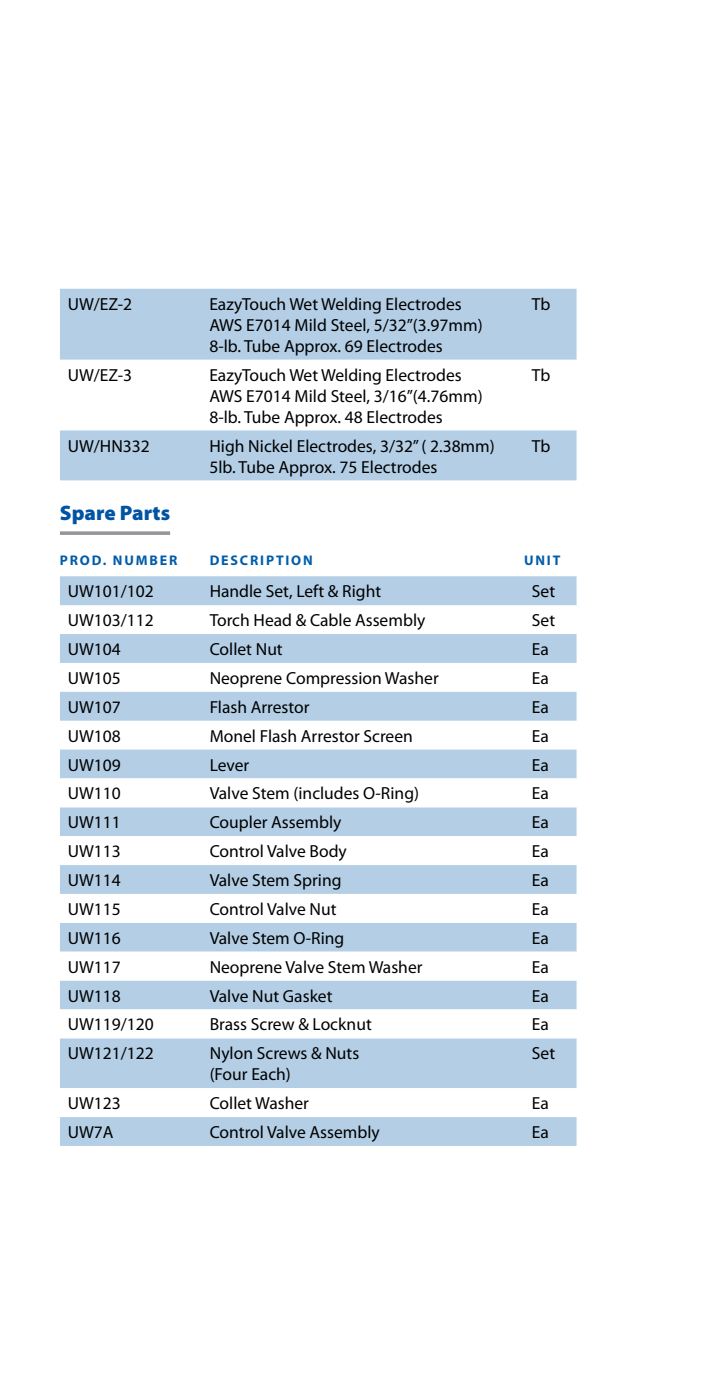
<style>
.page{position:relative;width:725px;height:1386px;background:#fff}
.page>*{position:absolute;margin:0;border:0;box-sizing:border-box;transform-origin:0 0}
.t1{font:900 21px "Myriad Pro";color:#0054a4}
.t2{font:17.5px/21px "Myriad Pro";color:#000}
.t3{font:700 14px "Myriad Pro";letter-spacing:.13em;color:#005daa}
</style>
<div class="page">
<svg style="left:60px;top:289px;width:516px;height:191px;fill:#b3cee5"></svg>
<svg style="left:60px;top:531px;width:110px;height:4px"></svg>
<svg style="left:60px;top:576px;width:516px;height:570px;fill:#b3cee5"></svg>
<svg style="left:60px;top:778px;width:516px;height:87px"></svg>
<svg style="left:60px;top:894px;width:516px;height:223px"></svg>
<p class="t2" style="left:68px;top:293px;width:66px">UW/EZ-2</p>
<p class="t2" style="left:209px;top:293px;width:275px">EazyTouch Wet Welding Electrodes<br>AWS E7014 Mild Steel, 5/32”(3.97mm)<br>8-lb. Tube Approx. 69 Electrodes</p>
<p class="t2" style="left:532px;top:293px;width:20px">Tb</p>
<p class="t2" style="left:68px;top:364px;width:66px">UW/EZ-3</p>
<p class="t2" style="left:209px;top:364px;width:275px">EazyTouch Wet Welding Electrodes<br>AWS E7014 Mild Steel, 3/16”(4.76mm)<br>8-lb. Tube Approx. 48 Electrodes</p>
<p class="t2" style="left:532px;top:364px;width:20px">Tb</p>
<p class="t2" style="left:68px;top:435px;width:83px">UW/HN332</p>
<p class="t2" style="left:209px;top:435px;width:287px">High Nickel Electrodes, 3/32” ( 2.38mm)<br>5lb. Tube Approx. 75 Electrodes</p>
<p class="t2" style="left:532px;top:435px;width:20px">Tb</p>
<p class="t1" style="left:60px;top:499px;width:112px">Spare Parts</p>
<p class="t3" style="left:60px;top:551px;width:119px">PROD. NUMBER</p>
<p class="t3" style="left:210px;top:551px;width:105px">DESCRIPTION</p>
<p class="t3" style="left:524px;top:551px;width:38px">UNIT</p>
<p class="t2" style="left:68px;top:581px;width:87px">UW101/102</p>
<p class="t2" style="left:210px;top:581px;width:173px">Handle Set, Left &amp; Right</p>
<p class="t2" style="left:532px;top:581px;width:25px">Set</p>
<p class="t2" style="left:68px;top:610px;width:87px">UW103/112</p>
<p class="t2" style="left:210px;top:610px;width:217px">Torch Head &amp; Cable Assembly</p>
<p class="t2" style="left:532px;top:610px;width:25px">Set</p>
<p class="t2" style="left:68px;top:638px;width:55px">UW104</p>
<p class="t2" style="left:210px;top:638px;width:75px">Collet Nut</p>
<p class="t2" style="left:532px;top:638px;width:19px">Ea</p>
<p class="t2" style="left:68px;top:667px;width:55px">UW105</p>
<p class="t2" style="left:210px;top:667px;width:230px">Neoprene Compression Washer</p>
<p class="t2" style="left:532px;top:667px;width:19px">Ea</p>
<p class="t2" style="left:68px;top:696px;width:55px">UW107</p>
<p class="t2" style="left:210px;top:696px;width:101px">Flash Arrestor</p>
<p class="t2" style="left:532px;top:696px;width:19px">Ea</p>
<p class="t2" style="left:68px;top:725px;width:55px">UW108</p>
<p class="t2" style="left:210px;top:725px;width:205px">Monel Flash Arrestor Screen</p>
<p class="t2" style="left:532px;top:725px;width:19px">Ea</p>
<p class="t2" style="left:68px;top:754px;width:55px">UW109</p>
<p class="t2" style="left:210px;top:754px;width:41px">Lever</p>
<p class="t2" style="left:532px;top:754px;width:19px">Ea</p>
<p class="t2" style="left:68px;top:783px;width:55px">UW110</p>
<p class="t2" style="left:210px;top:783px;width:211px">Valve Stem (includes O-Ring)</p>
<p class="t2" style="left:532px;top:783px;width:19px">Ea</p>
<p class="t2" style="left:68px;top:812px;width:55px">UW111</p>
<p class="t2" style="left:210px;top:812px;width:133px">Coupler Assembly</p>
<p class="t2" style="left:532px;top:812px;width:19px">Ea</p>
<p class="t2" style="left:68px;top:841px;width:55px">UW113</p>
<p class="t2" style="left:210px;top:841px;width:139px">Control Valve Body</p>
<p class="t2" style="left:532px;top:841px;width:19px">Ea</p>
<p class="t2" style="left:68px;top:869px;width:55px">UW114</p>
<p class="t2" style="left:210px;top:869px;width:133px">Valve Stem Spring</p>
<p class="t2" style="left:532px;top:869px;width:19px">Ea</p>
<p class="t2" style="left:68px;top:898px;width:55px">UW115</p>
<p class="t2" style="left:210px;top:898px;width:128px">Control Valve Nut</p>
<p class="t2" style="left:532px;top:898px;width:19px">Ea</p>
<p class="t2" style="left:68px;top:927px;width:55px">UW116</p>
<p class="t2" style="left:210px;top:927px;width:136px">Valve Stem O-Ring</p>
<p class="t2" style="left:532px;top:927px;width:19px">Ea</p>
<p class="t2" style="left:68px;top:956px;width:55px">UW117</p>
<p class="t2" style="left:210px;top:956px;width:214px">Neoprene Valve Stem Washer</p>
<p class="t2" style="left:532px;top:956px;width:19px">Ea</p>
<p class="t2" style="left:68px;top:985px;width:55px">UW118</p>
<p class="t2" style="left:210px;top:985px;width:124px">Valve Nut Gasket</p>
<p class="t2" style="left:532px;top:985px;width:19px">Ea</p>
<p class="t2" style="left:68px;top:1014px;width:87px">UW119/120</p>
<p class="t2" style="left:210px;top:1014px;width:164px">Brass Screw &amp; Locknut</p>
<p class="t2" style="left:532px;top:1014px;width:19px">Ea</p>
<p class="t2" style="left:68px;top:1043px;width:87px">UW121/122</p>
<p class="t2" style="left:210px;top:1043px;width:151px">Nylon Screws &amp; Nuts (Four Each)</p>
<p class="t2" style="left:532px;top:1043px;width:25px">Set</p>
<p class="t2" style="left:68px;top:1093px;width:55px">UW123</p>
<p class="t2" style="left:210px;top:1093px;width:101px">Collet Washer</p>
<p class="t2" style="left:532px;top:1093px;width:19px">Ea</p>
<p class="t2" style="left:68px;top:1121px;width:47px">UW7A</p>
<p class="t2" style="left:210px;top:1121px;width:171px">Control Valve Assembly</p>
<p class="t2" style="left:532px;top:1121px;width:19px">Ea</p>
</div>
